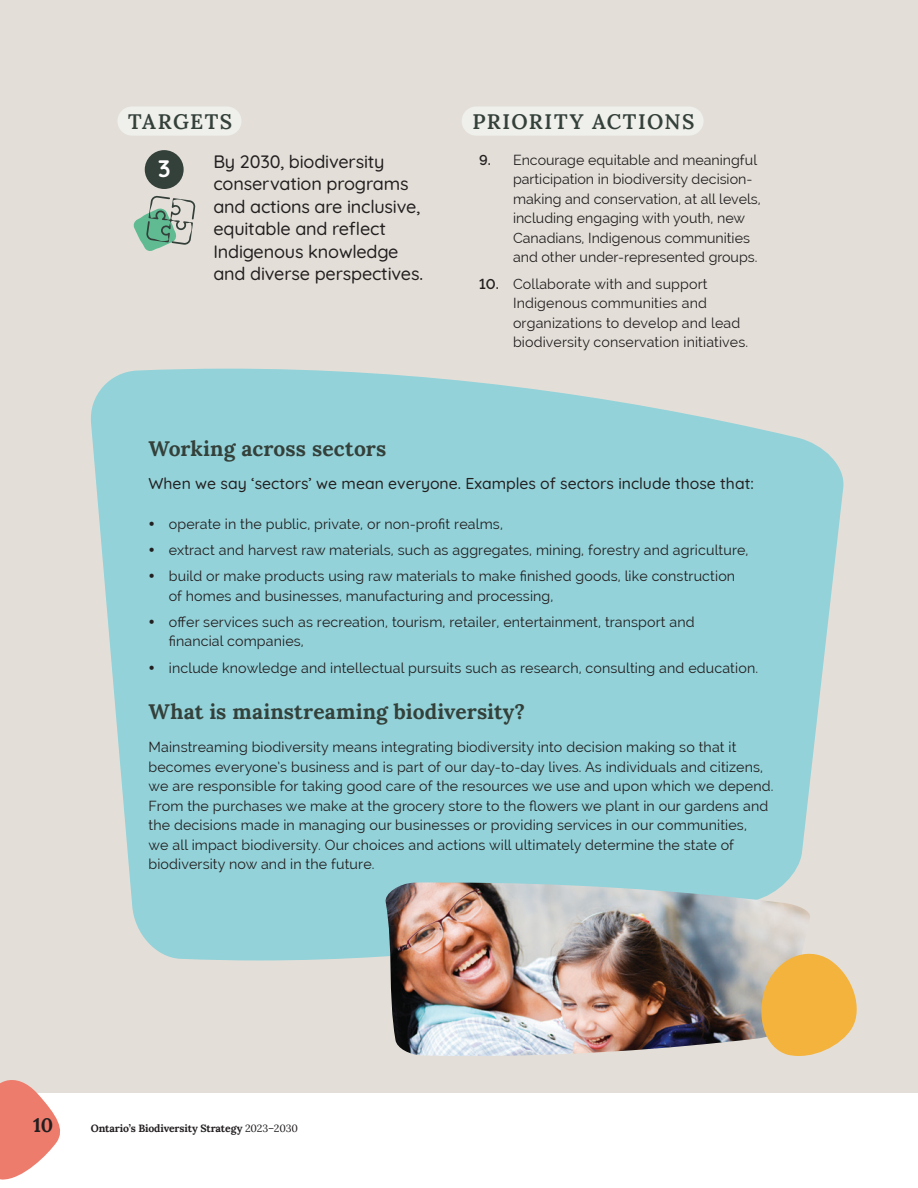
<style>
.page{position:relative;width:918px;height:1188px;background:#fff}
.page>*{position:absolute;margin:0;border:0;box-sizing:border-box;transform-origin:0 0}
.t1{font:700 24px "Quicksand";color:#fff}
.sidebar_title{font:700 21px "Lora";letter-spacing:.01em;color:#34403a}
.Targets_actions{font:600 21px "Lora";letter-spacing:.065em;color:#34403a}
.t2{font:700 19.5px "Lora";color:#231f20}
.Info{font:500 18px/22.5px "Quicksand";letter-spacing:-.01em;color:#231f20}
.Sidebar_intro{font:500 15.75px "Quicksand";color:#231f20}
.Body{font:14.25px/19.5px "Raleway";letter-spacing:.01em;color:#231f20}
.t3{font:700 10.5px "Lora";letter-spacing:-.01em;color:#231f20}
.s1{font-weight:600}
.s2{font-weight:400}
</style>
<div class="page">
<div style="left:0;top:0;width:918px;height:1093px;background:#e3dfd8"></div>
<svg style="left:0;top:1080px;width:60px;height:100px"></svg>
<svg style="left:90px;top:369px;width:754px;height:591px;background:#9bd3d8"></svg>
<div style="left:117px;top:106px;width:125px;height:30px;background:#efefeb;border-radius:15px"></div>
<div style="left:462px;top:106px;width:242px;height:30px;background:#efefeb;border-radius:15px"></div>
<img style="left:384px;top:882px;width:427px;height:174px">
<svg style="left:755px;top:944px;width:102px;height:112px"></svg>
<svg style="left:133px;top:196px;width:63px;height:55px"></svg>
<div style="left:145px;top:150px;width:39px;height:39px;background:#34403a;border-radius:50%"></div>
<svg style="left:150px;top:521px;width:4px;height:4px"></svg>
<svg style="left:150px;top:548px;width:4px;height:4px"></svg>
<svg style="left:150px;top:574px;width:4px;height:4px"></svg>
<svg style="left:150px;top:620px;width:4px;height:4px"></svg>
<svg style="left:150px;top:665px;width:4px;height:4px"></svg>
<p class="Targets_actions" style="left:128px;top:106px;width:106px">TARGETS</p>
<p class="Info" style="left:213px;top:148px;width:211px">By 2030, biodiversity conservation programs and actions are inclusive, equitable and reflect<br>Indigenous knowledge and diverse perspectives.</p>
<h1 class="t1" style="left:158px;top:150px;width:14px">3</h1>
<p class="Targets_actions" style="left:472px;top:106px;width:223px">PRIORITY ACTIONS</p>
<p class="Body" style="left:513px;top:150px;width:249px;text-indent:-34px"><span class="s1">9.</span> Encourage equitable and meaningful participation in biodiversity decision&shy;making and conservation, at all levels, including engaging with youth, new Canadians, Indigenous communities and other under-represented groups.</p>
<p class="Body" style="left:513px;top:274px;width:237px;text-indent:-34px"><span class="s1">10.</span> Collaborate with and support Indigenous communities and organizations to develop and lead biodiversity conservation initiatives.</p>
<p class="sidebar_title" style="left:148px;top:432px;width:239px">Working across sectors</p>
<p class="Sidebar_intro" style="left:148px;top:471px;width:607px">When we say ‘sectors’ we mean everyone. Examples of sectors include those that:</p>
<p class="Body" style="left:169px;top:514px;width:336px">●operate in the public, private, or non-profit realms,</p>
<p class="Body" style="left:169px;top:540px;width:581px">●extract and harvest raw materials, such as aggregates, mining, forestry and agriculture,</p>
<p class="Body" style="left:169px;top:566px;width:568px">●build or make products using raw materials to make finished goods, like construction of homes and businesses, manufacturing and processing,</p>
<p class="Body" style="left:169px;top:612px;width:528px">●offer services such as recreation, tourism, retailer, entertainment, transport and financial companies,</p>
<p class="Body" style="left:169px;top:658px;width:591px">●include knowledge and intellectual pursuits such as research, consulting and education.</p>
<p class="sidebar_title" style="left:148px;top:696px;width:378px">What is mainstreaming biodiversity?</p>
<p class="Body" style="left:148px;top:737px;width:626px">Mainstreaming biodiversity means integrating biodiversity into decision making so that it becomes everyone’s business and is part of our day-to-day lives. As individuals and citizens, we are responsible for taking good care of the resources we use and upon which we depend.<br>From the purchases we make at the grocery store to the flowers we plant in our gardens and the decisions made in managing our businesses or providing services in our communities,<br>we all impact biodiversity. Our choices and actions will ultimately determine the state of biodiversity now and in the future.</p>
<h3 class="t2" style="left:33px;top:1110px;width:22px">10</h3>
<p class="t3" style="left:91px;top:1121px;width:209px">Ontario’s Biodiversity Strategy <span class="s2">2023–2030</span></p>
</div>
